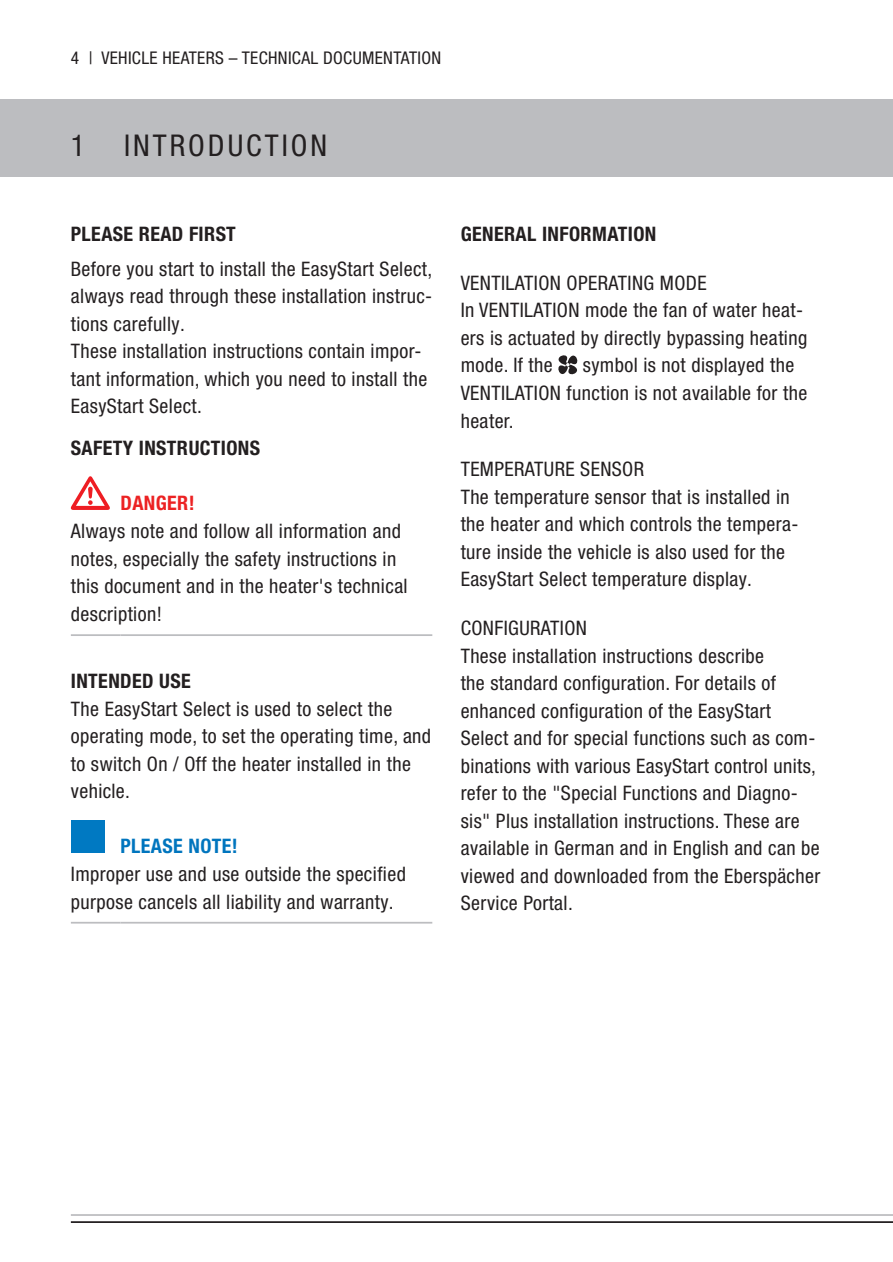
<style>
.page{position:relative;width:893px;height:1262px;background:#fff}
.page>*{position:absolute;margin:0;border:0;box-sizing:border-box;transform-origin:0 0}
.t1{font:condensed 30px "Helvetica Neue LTW1 G";letter-spacing:.1em;color:#231f20}
.t2{font:condensed 20px/27.5px "Helvetica Neue LTW1 G";letter-spacing:.02em;color:#231f20}
.t3{font:700 condensed 20px "Helvetica Neue LTW1 G";letter-spacing:.02em;color:#231f20}
.t4{font:700 condensed 20px "Helvetica Neue LTW1 G";letter-spacing:.02em;color:#0075be}
.t5{font:700 condensed 20px "Helvetica Neue LTW1 G";letter-spacing:.02em;color:#ec2223}
.t6{font:condensed 17.5px "Helvetica Neue LTW1 G";letter-spacing:.02em;color:#231f20}
</style>
<div class="page">
<div style="left:0;top:99px;width:893px;height:78px;background:#bcbdc0"></div>
<hr style="left:71px;top:1214px;width:822px;height:1px;background:#bcbdc0">
<hr style="left:71px;top:1221px;width:822px;height:1px;background:#231f20">
<hr style="left:71px;top:634px;width:49px;height:2px;background:#bcbdc0">
<hr style="left:120px;top:634px;width:312px;height:2px;background:#bcbdc0">
<svg style="left:71px;top:476px;width:39px;height:34px"></svg>
<hr style="left:71px;top:921px;width:49px;height:2px;background:#bcbdc0">
<hr style="left:120px;top:921px;width:312px;height:2px;background:#bcbdc0">
<div style="left:71px;top:819px;width:33px;height:33px;background:#0079c2"></div>
<svg style="left:558px;top:355px;width:19px;height:19px"></svg>
<p class="t6" style="left:71px;top:47px;width:372px">4 | VEHICLE HEATERS – TECHNICAL DOCUMENTATION</p>
<h1 class="t1" style="left:71px;top:128px;width:16px">1</h1>
<h1 class="t1" style="left:124px;top:128px;width:205px">INTRODUCTION</h1>
<p class="t3" style="left:71px;top:222px;width:167px">PLEASE READ FIRST</p>
<p class="t2" style="left:71px;top:255px;width:363px">Before you start to install the EasyStart Select, always read through these installation instruc&shy;tions carefully.<br>These installation instructions contain impor&shy;tant information, which you need to install the EasyStart Select.</p>
<p class="t3" style="left:71px;top:436px;width:191px">SAFETY INSTRUCTIONS</p>
<p class="t5" style="left:120px;top:491px;width:76px">DANGER!</p>
<p class="t2" style="left:71px;top:517px;width:338px">Always note and follow all information and notes, especially the safety instructions in this document and in the heater's technical description!</p>
<p class="t3" style="left:71px;top:669px;width:121px">INTENDED USE</p>
<p class="t2" style="left:71px;top:695px;width:362px">The EasyStart Select is used to select the operating mode, to set the operating time, and to switch On / Off the heater installed in the vehicle.</p>
<p class="t4" style="left:120px;top:833px;width:119px">PLEASE NOTE!</p>
<p class="t2" style="left:71px;top:860px;width:337px">Improper use and use outside the specified purpose cancels all liability and warranty.</p>
<p class="t3" style="left:461px;top:222px;width:197px">GENERAL INFORMATION</p>
<p class="t2" style="left:461px;top:269px;width:348px">VENTILATION OPERATING MODE<br>In VENTILATION mode the fan of water heat&shy;ers is actuated by directly bypassing heating mode. If the</p>
<p class="t2" style="left:461px;top:352px;width:348px;text-indent:122px">symbol is not displayed the<br>VENTILATION function is not available for the heater.</p>
<p class="t2" style="left:461px;top:455px;width:339px">TEMPERATURE SENSOR<br>The temperature sensor that is installed in the heater and which controls the tempera&shy;ture inside the vehicle is also used for the EasyStart Select temperature display.</p>
<p class="t2" style="left:461px;top:614px;width:361px">CONFIGURATION<br>These installation instructions describe<br>the standard configuration. For details of enhanced configuration of the EasyStart Select and for special functions such as com&shy;binations with various EasyStart control units, refer to the "Special Functions and Diagno&shy;sis" Plus installation instructions. These are available in German and in English and can be viewed and downloaded from the Eberspächer Service Portal.</p>
</div>
